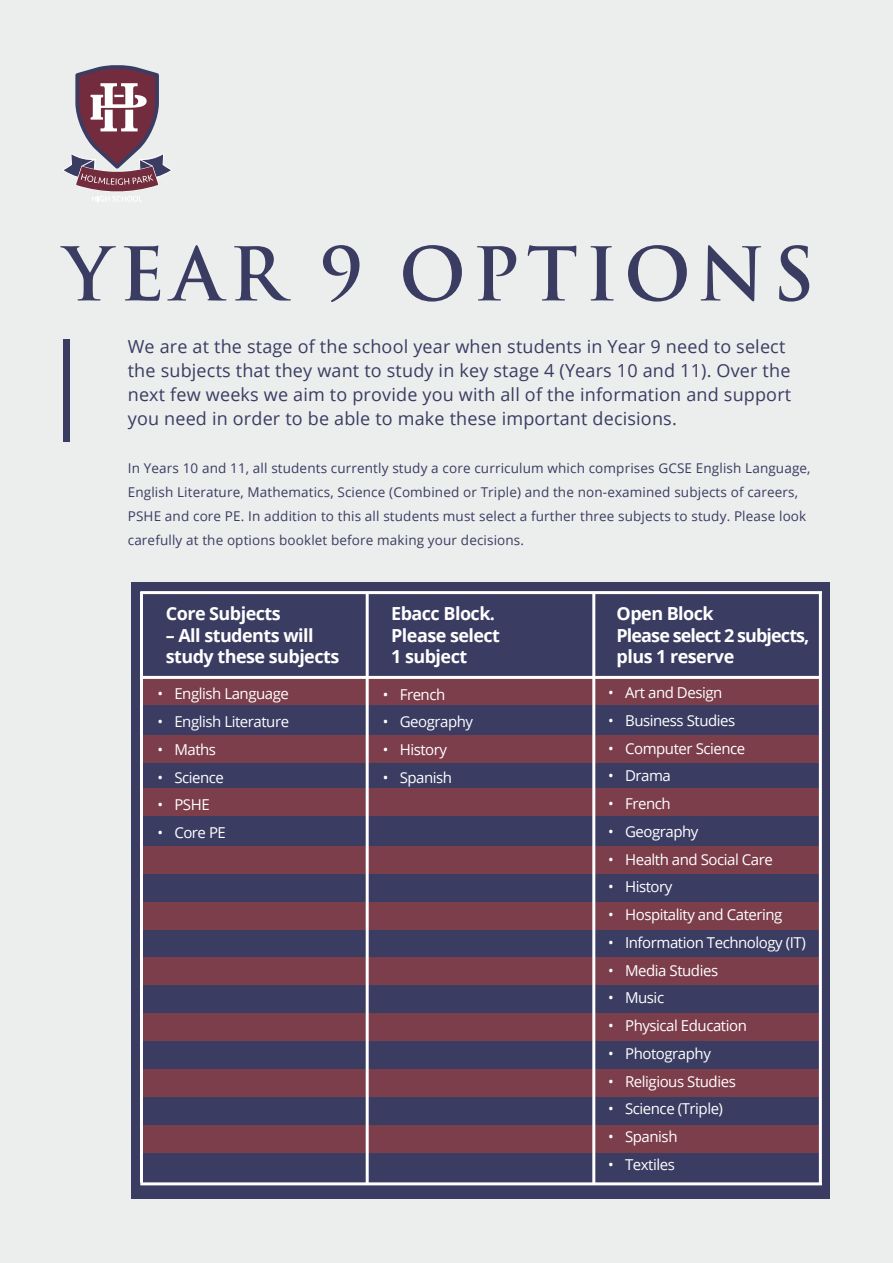
<style>
.page{position:relative;width:893px;height:1263px;background:#eceded}
.page>*{position:absolute;margin:0;border:0;box-sizing:border-box;transform-origin:0 0}
.t1{font:700 72px "Trajan Pro";letter-spacing:.1em;color:#3a3c62}
.t2{font:18px/24px "Open Sans";letter-spacing:.01em;color:#3a3c62}
.t3{font:700 18px/21.6px "Open Sans";letter-spacing:-.03em;color:#fff}
.t4{font:700 18px/21.6px "Open Sans";letter-spacing:-.05em;color:#fff}
.t5{font:15px "Open Sans";letter-spacing:-.03em;color:#fff}
.t6{font:13.5px/24px "Open Sans";letter-spacing:.01em;color:#3a3c62}
</style>
<div class="page">
<div style="left:64px;top:339px;width:6px;height:102px;background:#3a3c62"></div>
<svg style="left:63px;top:65px;width:109px;height:137px"></svg>
<div style="left:131px;top:583px;width:698px;height:616px;background:#3a3c62"></div>
<div style="left:141px;top:677px;width:679px;height:28px;background:#7c3e4b"></div>
<div style="left:141px;top:735px;width:679px;height:28px;background:#7c3e4b"></div>
<div style="left:141px;top:789px;width:679px;height:27px;background:#7c3e4b"></div>
<div style="left:141px;top:846px;width:679px;height:28px;background:#7c3e4b"></div>
<div style="left:141px;top:902px;width:679px;height:28px;background:#7c3e4b"></div>
<div style="left:141px;top:957px;width:679px;height:28px;background:#7c3e4b"></div>
<div style="left:141px;top:1013px;width:679px;height:27px;background:#7c3e4b"></div>
<div style="left:141px;top:1069px;width:679px;height:27px;background:#7c3e4b"></div>
<div style="left:141px;top:1125px;width:679px;height:28px;background:#7c3e4b"></div>
<hr style="left:140px;top:592px;width:3px;height:591px;background:#fff">
<hr style="left:366px;top:593px;width:3px;height:591px;background:#fff">
<hr style="left:819px;top:593px;width:3px;height:591px;background:#fff">
<hr style="left:592px;top:593px;width:3px;height:591px;background:#fff">
<hr style="left:140px;top:1182px;width:682px;height:3px;background:#fff">
<hr style="left:140px;top:591px;width:682px;height:3px;background:#fff">
<hr style="left:140px;top:676px;width:681px;height:3px;background:#fff">
<h1 class="t1" style="left:64px;top:229px;width:752px">YEAR 9 OPTIONS</h1>
<p class="t2" style="left:128px;top:334px;width:665px">We are at the stage of the school year when students in Year 9 need to select the subjects that they want to study in key stage 4 (Years 10 and 11). Over the next few weeks we aim to provide you with all of the information and support you need in order to be able to make these important decisions.</p>
<p class="t6" style="left:128px;top:456px;width:684px">In Years 10 and 11, all students currently study a core curriculum which comprises GCSE English Language, English Literature, Mathematics, Science (Combined or Triple) and the non-examined subjects of careers, PSHE and core PE. In addition to this all students must select a further three subjects to study. Please look carefully at the options booklet before making your decisions.</p>
<p class="t3" style="left:166px;top:602px;width:116px">Core Subjects</p>
<p class="t3" style="left:166px;top:624px;width:175px">– All students will study these subjects</p>
<p class="t5" style="left:157px;top:684px;width:133px">• English Language</p>
<p class="t5" style="left:157px;top:711px;width:133px">• English Literature</p>
<p class="t5" style="left:157px;top:739px;width:60px">• Maths</p>
<p class="t5" style="left:157px;top:767px;width:68px">• Science</p>
<p class="t5" style="left:157px;top:795px;width:54px">• PSHE</p>
<p class="t5" style="left:157px;top:822px;width:70px">• Core PE</p>
<p class="t3" style="left:391px;top:602px;width:110px">Ebacc Block.<br>Please select<br>1 subject</p>
<p class="t5" style="left:383px;top:684px;width:64px">• French</p>
<p class="t5" style="left:383px;top:712px;width:92px">• Geography</p>
<p class="t5" style="left:383px;top:739px;width:66px">• History</p>
<p class="t5" style="left:383px;top:767px;width:71px">• Spanish</p>
<p class="t4" style="left:617px;top:602px;width:194px">Open Block<br>Please select 2 subjects, plus 1 reserve</p>
<p class="t5" style="left:608px;top:682px;width:116px">• Art and Design</p>
<p class="t5" style="left:608px;top:710px;width:129px">• Business Studies</p>
<p class="t5" style="left:608px;top:738px;width:139px">• Computer Science</p>
<p class="t5" style="left:608px;top:766px;width:64px">• Drama</p>
<p class="t5" style="left:608px;top:793px;width:64px">• French</p>
<p class="t5" style="left:608px;top:821px;width:92px">• Geography</p>
<p class="t5" style="left:608px;top:849px;width:166px">• Health and Social Care</p>
<p class="t5" style="left:608px;top:877px;width:66px">• History</p>
<p class="t5" style="left:608px;top:904px;width:176px">• Hospitality and Catering</p>
<p class="t5" style="left:608px;top:932px;width:199px">• Information Technology (IT)</p>
<p class="t5" style="left:608px;top:960px;width:112px">• Media Studies</p>
<p class="t5" style="left:608px;top:988px;width:58px">• Music</p>
<p class="t5" style="left:608px;top:1015px;width:140px">• Physical Education</p>
<p class="t5" style="left:608px;top:1043px;width:104px">• Photography</p>
<p class="t5" style="left:608px;top:1071px;width:129px">• Religious Studies</p>
<p class="t5" style="left:608px;top:1099px;width:117px">• Science (Triple)</p>
<p class="t5" style="left:608px;top:1126px;width:71px">• Spanish</p>
<p class="t5" style="left:608px;top:1154px;width:68px">• Textiles</p>
</div>
